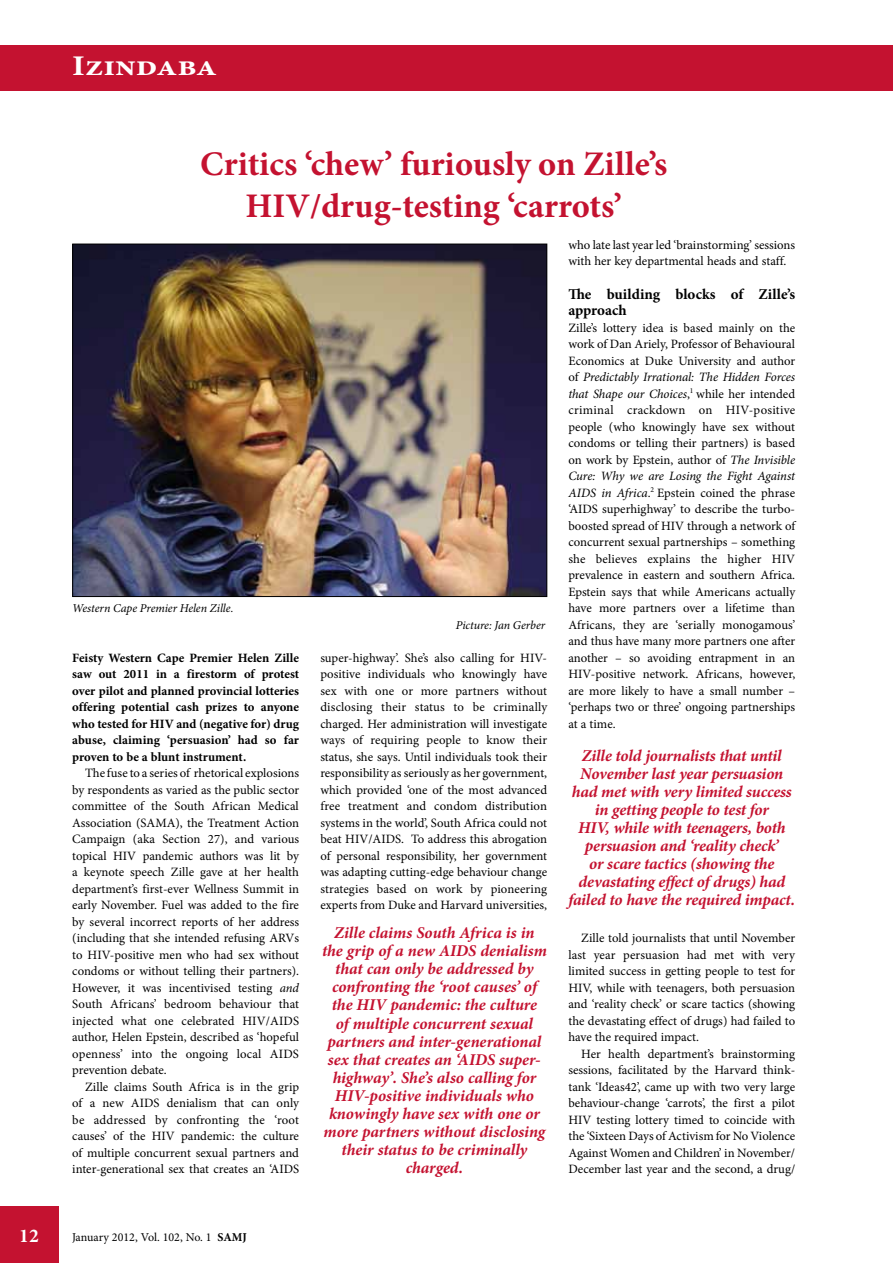
<style>
.page{position:relative;width:893px;height:1263px;background:#fff}
.page>*{position:absolute;margin:0;border:0;box-sizing:border-box;transform-origin:0 0}
.t1{font:700 34.5px/41.4px "Minion Pro";color:#c41230;text-align:center}
.t2{font:700 28.5px "Minion Pro";color:#fff;scale:1.2 1}
.t3{font:700 19.5px "Minion Pro";color:#fff}
.t4{font:italic 700 16.5px/18px "Minion Pro";letter-spacing:-.005em;color:#c41230;text-align:center}
.t5{font:700 15px/16.5px "Minion Pro";color:#000}
.t6{font:12.75px/16.5px "Minion Pro";color:#000;text-align:justify}
.t7{font:700 12.75px/16.5px "Minion Pro";color:#000;text-align:justify}
.t8{font:italic 12px "Minion Pro";letter-spacing:-.005em;color:#000}
.t9{font:12px "Minion Pro";letter-spacing:-.005em;color:#000}
.s1{font-style:italic}
.s2{font-weight:700}
</style>
<div class="page">
<div style="left:0;top:1206px;width:59px;height:57px;background:#c41230"></div>
<div style="left:0;top:45px;width:893px;height:45px;background:#c41230"></div>
<img style="left:74px;top:246px;width:471px;height:349px">
<h3 class="t3" style="left:19px;top:1222px;width:21px">12</h3>
<h2 class="t2" style="left:72px;top:46px;width:122px">Izindaba</h2>
<h1 class="t1" style="left:200px;top:143px;width:468px">Critics ‘chew’ furiously on Zille’s<br>HIV/drug-testing ‘carrots’</h1>
<p class="t8" style="left:72px;top:600px;width:163px">Western Cape Premier Helen Zille.</p>
<p class="t7" style="left:72px;top:649px;width:228px">Feisty Western Cape Premier Helen Zille saw out 2011 in a firestorm of protest over pilot and planned provincial lotteries offering potential cash prizes to anyone who tested for HIV and (negative for) drug abuse, claiming ‘persuasion’ had so far proven to be a blunt instrument.</p>
<p class="t6" style="left:72px;top:765px;width:228px;text-indent:13px">The fuse to a series of rhetorical explosions by respondents as varied as the public sector committee of the South African Medical Association (SAMA), the Treatment Action Campaign (aka Section 27), and various topical HIV pandemic authors was lit by a keynote speech Zille gave at her health department’s first-ever Wellness Summit in early November. Fuel was added to the fire by several incorrect reports of her address (including that she intended refusing ARVs to HIV-positive men who had sex without condoms or without telling their partners).<br>However, it was incentivised testing <span class="s1">and </span>South Africans’ bedroom behaviour that injected what one celebrated HIV/AIDS author, Helen Epstein, described as ‘hopeful openness’ into the ongoing local AIDS prevention debate.</p>
<p class="t6" style="left:72px;top:1078px;width:228px;text-indent:13px">Zille claims South Africa is in the grip of a new AIDS denialism that can only be addressed by confronting the ‘root causes’ of the HIV pandemic: the culture of multiple concurrent sexual partners and inter-generational sex that creates an ‘AIDS</p>
<p class="t8" style="left:456px;top:617px;width:91px">Picture: Jan Gerber</p>
<p class="t6" style="left:320px;top:649px;width:228px">super-highway’. She’s also calling for HIV&shy;positive individuals who knowingly have sex with one or more partners without disclosing their status to be criminally charged. Her administration will investigate ways of requiring people to know their status, she says. Until individuals took their responsibility as seriously as her government, which provided ‘one of the most advanced free treatment and condom distribution systems in the world’, South Africa could not beat HIV/AIDS. To address this abrogation of personal responsibility, her government was adapting cutting-edge behaviour change strategies based on work by pioneering experts from Duke and Harvard universities,</p>
<p class="t4" style="left:322px;top:924px;width:226px">Zille claims South Africa is in the grip of a new AIDS denialism that can only be addressed by confronting the ‘root causes’ of the HIV pandemic: the culture<br>of multiple concurrent sexual partners and inter-generational sex that creates an ‘AIDS super&shy;highway’. She’s also calling for<br>HIV-positive individuals who knowingly have sex with one or more partners without disclosing their status to be criminally charged.</p>
<p class="t6" style="left:568px;top:237px;width:228px">who late last year led ‘brainstorming’ sessions with her key departmental heads and staff.</p>
<p class="t5" style="left:568px;top:285px;width:228px">The building blocks of Zille’s approach</p>
<p class="t6" style="left:568px;top:319px;width:228px">Zille’s lottery idea is based mainly on the work of Dan Ariely, Professor of Behavioural Economics at Duke University and author of <span class="s1">Predictably Irrational: The Hidden Forces that Shape our Choices</span>,<sup>1</sup> while her intended criminal crackdown on HIV-positive people (who knowingly have sex without condoms or telling their partners) is based on work by Epstein, author of <span class="s1">The Invisible Cure: Why we are Losing the Fight Against AIDS in Africa</span>.<sup>2</sup> Epstein coined the phrase ‘AIDS superhighway’ to describe the turbo&shy;boosted spread of HIV through a network of concurrent sexual partnerships – something she believes explains the higher HIV prevalence in eastern and southern Africa.<br>Epstein says that while Americans actually have more partners over a lifetime than Africans, they are ‘serially monogamous’ and thus have many more partners one after another – so avoiding entrapment in an HIV-positive network. Africans, however, are more likely to have a small number – ‘perhaps two or three’ ongoing partnerships at a time.</p>
<p class="t4" style="left:568px;top:746px;width:228px">Zille told journalists that until<br>November last year persuasion had met with very limited success in getting people to test for<br>HIV, while with teenagers, both persuasion and ‘reality check’<br>or scare tactics (showing the devastating effect of drugs) had failed to have the required impact.</p>
<p class="t6" style="left:568px;top:930px;width:228px;text-indent:13px">Zille told journalists that until November last year persuasion had met with very limited success in getting people to test for HIV, while with teenagers, both persuasion and ‘reality check’ or scare tactics (showing the devastating effect of drugs) had failed to have the required impact.</p>
<p class="t6" style="left:568px;top:1045px;width:228px;text-indent:13px">Her health department’s brainstorming sessions, facilitated by the Harvard think&shy;tank ‘Ideas42’, came up with two very large behaviour-change ‘carrots’, the first a pilot HIV testing lottery timed to coincide with the ‘Sixteen Days of Activism for No Violence Against Women and Children’ in November/ December last year and the second, a drug/</p>
<p class="t9" style="left:72px;top:1229px;width:176px">January 2012, Vol. 102, No. 1 <span class="s2">SAMJ</span></p>
</div>
